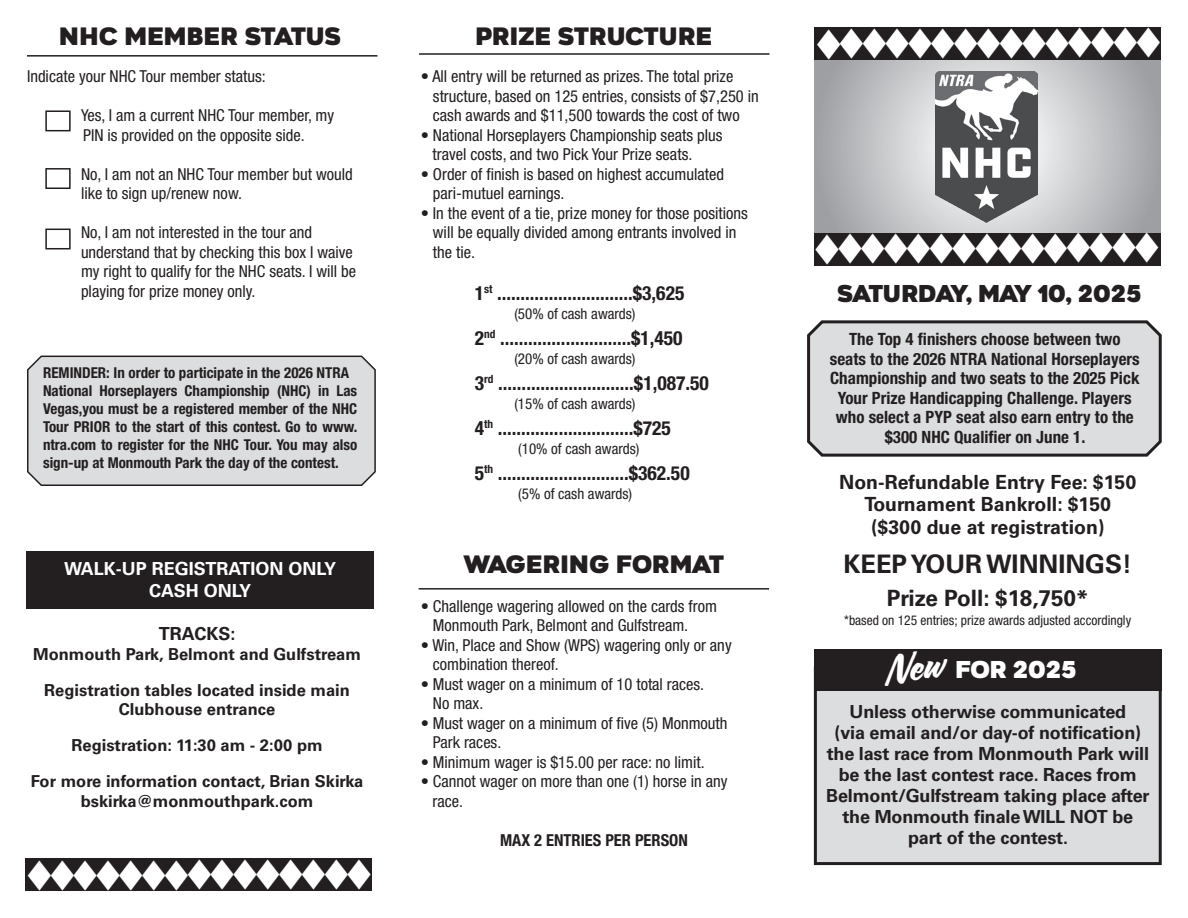
<style>
.page{position:relative;width:1188px;height:918px;background:#fff}
.page>*{position:absolute;margin:0;border:0;box-sizing:border-box;transform-origin:0 0}
.t1{font:41.85px "Zapf Dingbats ITC";color:#fff;scale:.77 1}
.t2{font:700 25.5px "Univers LT Std";color:#231f20}
.t3{font:24px "Gretaros";color:#231f20}
.t4{font:23.25px "Gretaros";letter-spacing:-.01em;color:#231f20}
.t5{font:23.25px "Gretaros";letter-spacing:-.01em;color:#fff}
.t6{font:700 22.5px "Univers LT Std";color:#231f20}
.t7{font:700 condensed 19.5px "Helvetica Neue LT Std";color:#231f20}
.t8{font:700 19.5px/22.5px "Univers LT Std";color:#231f20;text-align:center}
.t9{font:700 18px/21px "Univers LT Std";letter-spacing:-.01em;color:#231f20;text-align:center}
.t10{font:700 18px/21.6px "Univers LT Std";color:#fff;text-align:center}
.t11{font:700 condensed 16.95px/19.5px "Helvetica Neue LT Std";letter-spacing:.005em;color:#231f20;text-align:center}
.t12{font:condensed 16.5px/19.5px "Helvetica Neue LT Std";color:#231f20}
.t13{font:700 16.5px/36px "Univers LT Std";color:#231f20;text-align:center}
.t14{font:700 condensed 16.5px "Helvetica Neue LT Std";color:#231f20}
.t15{font:700 condensed 15px/18px "Helvetica Neue LT Std";color:#231f20}
.t16{font:condensed 15px "Helvetica Neue LT Std";color:#231f20}
.t17{font:condensed 13.5px "Helvetica Neue LT Std";color:#231f20}
.s1{color:#fff}
</style>
<div class="page">
<div style="left:814px;top:667px;width:348px;height:198px;background:#dcdddf;border:3px solid #231f20"></div>
<div style="left:26px;top:551px;width:348px;height:57px;background:#231f20"></div>
<svg style="left:807px;top:320px;width:355px;height:137px;background:#d1d2d4"></svg>
<svg style="left:814px;top:59px;width:347px;height:174px;background:#bdbec1"></svg>
<div style="left:814px;top:233px;width:347px;height:33px;background:#231f20"></div>
<div style="left:814px;top:27px;width:347px;height:32px;background:#231f20"></div>
<div style="left:27px;top:355px;width:349px;height:131px;background:#dcdddf"></div>
<hr style="left:419px;top:53px;width:350px;height:2px;background:#231f20">
<hr style="left:419px;top:588px;width:350px;height:2px;background:#231f20">
<img style="left:936px;top:72px;width:102px;height:150px">
<hr style="left:27px;top:55px;width:350px;height:2px;background:#231f20">
<div style="left:45px;top:110px;width:26px;height:21px;border:2px solid #231f20"></div>
<div style="left:45px;top:168px;width:26px;height:21px;border:2px solid #231f20"></div>
<div style="left:45px;top:229px;width:26px;height:20px;border:2px solid #231f20"></div>
<div style="left:25px;top:859px;width:347px;height:32px;background:#231f20"></div>
<div style="left:814px;top:649px;width:348px;height:41px;background:#231f20"></div>
<h3 class="t3" style="left:59px;top:20px;width:283px">NHC MEMBER STATUS</h3>
<p class="t12" style="left:27px;top:66px;width:240px">Indicate your NHC Tour member status:</p>
<p class="t12" style="left:81px;top:105px;width:255px">Yes, I am a current NHC Tour member, my<br>PIN is provided on the opposite side.</p>
<p class="t12" style="left:81px;top:164px;width:273px">No, I am not an NHC Tour member but would like to sign up/renew now.</p>
<p class="t12" style="left:81px;top:222px;width:277px">No, I am not interested in the tour and understand that by checking this box I waive my right to qualify for the NHC seats. I will be playing for prize money only.</p>
<p class="t15" style="left:43px;top:364px;width:316px">REMINDER: In order to participate in the 2026 NTRA National Horseplayers Championship (NHC) in Las Vegas,you must be a registered member of the NHC Tour PRIOR to the start of this contest. Go to www. ntra.com to register for the NHC Tour. You may also sign-up at Monmouth Park the day of the contest.</p>
<p class="t10" style="left:64px;top:558px;width:273px">WALK-UP REGISTRATION ONLY<br>CASH ONLY</p>
<p class="t9" style="left:159px;top:623px;width:78px">TRACKS:</p>
<p class="t13" style="left:33px;top:636px;width:329px">Monmouth Park, Belmont and Gulfstream<br>Registration tables located inside main</p>
<p class="t13" style="left:31px;top:691px;width:334px">Clubhouse entrance<br>Registration: 11:30 am - 2:00 pm<br>For more information contact, Brian Skirka</p>
<p class="t13" style="left:81px;top:783px;width:234px">bskirka@monmouthpark.com</p>
<h1 class="t1" style="left:27px;top:855px;width:450px">◆ ◆ ◆ ◆ ◆ ◆ ◆ ◆ ◆ ◆ ◆ ◆ ◆ ◆ ◆</h1>
<h3 class="t3" style="left:476px;top:20px;width:238px">PRIZE STRUCTURE</h3>
<p class="t12" style="left:421px;top:66px;width:314px">• All entry will be returned as prizes. The total prize</p>
<p class="t12" style="left:421px;top:86px;width:340px"><span class="s1">•</span> structure, based on 125 entries, consists of $7,250 in</p>
<p class="t12" style="left:421px;top:105px;width:320px"><span class="s1">•</span> cash awards and $11,500 towards the cost of two</p>
<p class="t12" style="left:433px;top:125px;width:291px;text-indent:-12px">• National Horseplayers Championship seats plus travel costs, and two Pick Your Prize seats.</p>
<p class="t12" style="left:421px;top:164px;width:305px">• Order of finish is based on highest accumulated</p>
<p class="t12" style="left:421px;top:183px;width:145px"><span class="s1">•</span> pari-mutuel earnings.</p>
<p class="t12" style="left:421px;top:203px;width:329px">• In the event of a tie, prize money for those positions</p>
<p class="t12" style="left:421px;top:222px;width:317px"><span class="s1">•</span> will be equally divided among entrants involved in</p>
<p class="t12" style="left:421px;top:242px;width:56px"><span class="s1">•</span> the tie.</p>
<p class="t7" style="left:475px;top:281px;width:211px">1<sup>st</sup> .............................$3,625</p>
<p class="t16" style="left:514px;top:305px;width:123px">(50% of cash awards)</p>
<p class="t7" style="left:475px;top:326px;width:209px">2<sup>nd</sup> ............................$1,450</p>
<p class="t16" style="left:514px;top:350px;width:123px">(20% of cash awards)</p>
<p class="t7" style="left:475px;top:371px;width:236px">3<sup>rd</sup> .............................$1,087.50</p>
<p class="t16" style="left:514px;top:395px;width:123px">(15% of cash awards)</p>
<p class="t7" style="left:475px;top:416px;width:198px">4<sup>th</sup> .............................$725</p>
<p class="t16" style="left:518px;top:440px;width:123px">(10% of cash awards)</p>
<p class="t7" style="left:475px;top:461px;width:216px">5<sup>th</sup> ............................$362.50</p>
<p class="t16" style="left:518px;top:485px;width:115px">(5% of cash awards)</p>
<h3 class="t3" style="left:464px;top:549px;width:262px">WAGERING FORMAT</h3>
<p class="t12" style="left:421px;top:596px;width:298px">• Challenge wagering allowed on the cards from</p>
<p class="t12" style="left:421px;top:616px;width:269px"><span class="s1">•</span> Monmouth Park, Belmont and Gulfstream.</p>
<p class="t12" style="left:421px;top:635px;width:313px">• Win, Place and Show (WPS) wagering only or any</p>
<p class="t12" style="left:421px;top:655px;width:140px"><span class="s1">•</span> combination thereof.</p>
<p class="t12" style="left:421px;top:674px;width:285px">• Must wager on a minimum of 10 total races.</p>
<p class="t12" style="left:421px;top:694px;width:64px"><span class="s1">•</span> No max.</p>
<p class="t12" style="left:421px;top:713px;width:308px">• Must wager on a minimum of five (5) Monmouth</p>
<p class="t12" style="left:421px;top:733px;width:82px"><span class="s1">•</span> Park races.</p>
<p class="t12" style="left:421px;top:752px;width:286px">• Minimum wager is $15.00 per race: no limit.</p>
<p class="t12" style="left:433px;top:772px;width:321px;text-indent:-12px">• Cannot wager on more than one (1) horse in any <span class="s1">• • </span>race.</p>
<p class="t14" style="left:500px;top:830px;width:189px">MAX 2 ENTRIES PER PERSON</p>
<h1 class="t1" style="left:816px;top:24px;width:450px">◆ ◆ ◆ ◆ ◆ ◆ ◆ ◆ ◆ ◆ ◆ ◆ ◆ ◆ ◆</h1>
<h1 class="t1" style="left:815px;top:229px;width:450px">◆ ◆ ◆ ◆ ◆ ◆ ◆ ◆ ◆ ◆ ◆ ◆ ◆ ◆ ◆</h1>
<h3 class="t4" style="left:837px;top:279px;width:306px">SATURDAY, MAY 10, 2025</h3>
<p class="t11" style="left:830px;top:329px;width:312px">The Top 4 finishers choose between two seats to the 2026 NTRA National Horseplayers Championship and two seats to the 2025 Pick Your Prize Handicapping Challenge. Players who select a PYP seat also earn entry to the $300 NHC Qualifier on June 1.</p>
<p class="t8" style="left:839px;top:471px;width:299px">Non-Refundable Entry Fee: $150<br>Tournament Bankroll: $150 ($300 due at registration)</p>
<h2 class="t2" style="left:843px;top:549px;width:290px">KEEP YOUR WINNINGS!</h2>
<h3 class="t6" style="left:887px;top:585px;width:203px">Prize Poll: $18,750*</h3>
<p class="t17" style="left:844px;top:613px;width:288px">*based on 125 entries; prize awards adjusted accordingly</p>
<h3 class="t5" style="left:955px;top:654px;width:123px">FOR 2025</h3>
<p class="t9" style="left:826px;top:702px;width:325px">Unless otherwise communicated<br>(via email and/or day-of notification) the last race from Monmouth Park will be the last contest race. Races from Belmont/Gulfstream taking place after the Monmouth finale WILL NOT be part of the contest.</p>
</div>
